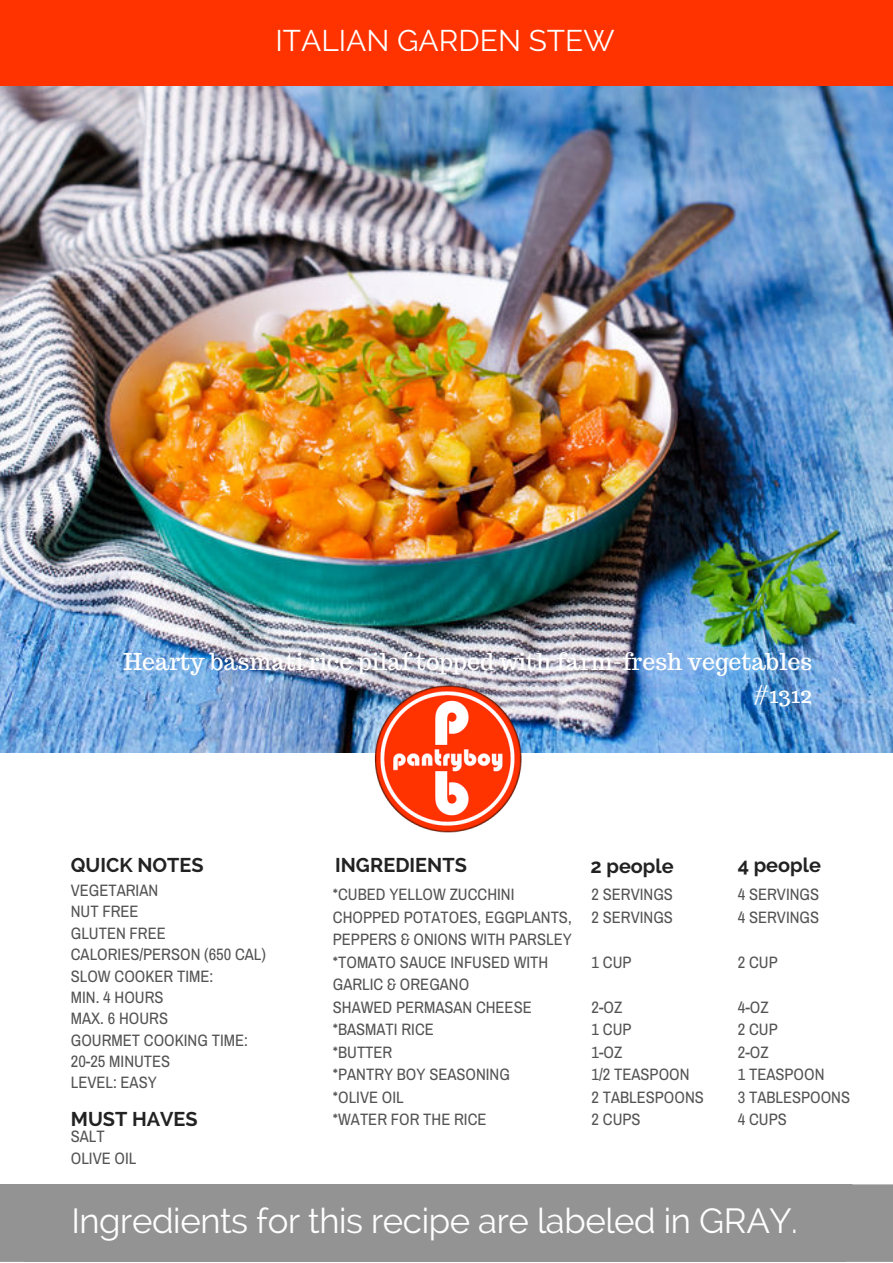
<style>
.page{position:relative;width:893px;height:1263px;background:#fff}
.page>*{position:absolute;margin:0;border:0;box-sizing:border-box;transform-origin:0 0}
.t1{font:34.65px "Raleway";letter-spacing:-.01em;color:#fff}
.t2{font:29.7px "Raleway";color:#fff}
.t3{font:23.1px/32.4px "Trocchi";color:#fff;text-align:right}
.t4{font:700 19.8px "Raleway";color:#222}
.t5{font:16.5px/22.5px "Archivo Narrow";color:#535353}
</style>
<div class="page">
<img style="left:0;top:86px;width:892px;height:666px">
<div style="left:0;top:9px;width:892px;height:66px;background:#f30"></div>
<div style="left:0;top:73px;width:892px;height:13px;background:#f30"></div>
<div style="left:0;top:0;width:892px;height:11px;background:#f30"></div>
<img style="left:371px;top:683px;width:154px;height:150px">
<div style="left:24px;top:1193px;width:822px;height:59px;background:#939393"></div>
<div style="left:0;top:1184px;width:25px;height:10px;background:#939393"></div>
<div style="left:0;top:1193px;width:25px;height:59px;background:#939393"></div>
<svg style="left:0;top:1252px;width:25px;height:10px"></svg>
<div style="left:24px;top:1251px;width:822px;height:10px;background:#939393"></div>
<svg style="left:846px;top:1252px;width:46px;height:9px"></svg>
<div style="left:845px;top:1193px;width:47px;height:59px;background:#939393"></div>
<div style="left:845px;top:1184px;width:47px;height:10px;background:#939393"></div>
<div style="left:24px;top:1184px;width:822px;height:10px;background:#939393"></div>
<h2 class="t2" style="left:275px;top:23px;width:341px">ITALIAN GARDEN STEW</h2>
<h3 class="t3" style="left:123px;top:645px;width:690px">Hearty basmati rice pilaf topped with farm-fresh vegetables #1312</h3>
<p class="t4" style="left:71px;top:853px;width:134px">QUICK NOTES</p>
<p class="t4" style="left:590px;top:854px;width:85px">2 people</p>
<p class="t4" style="left:737px;top:853px;width:85px">4 people</p>
<p class="t5" style="left:71px;top:879px;width:197px;line-height:21.3px">VEGETARIAN<br>NUT FREE<br>GLUTEN FREE<br>CALORIES/PERSON (650 CAL)<br>SLOW COOKER TIME:<br>MIN. 4 HOURS<br>MAX. 6 HOURS<br>GOURMET COOKING TIME:<br>20-25 MINUTES<br>LEVEL: EASY</p>
<p class="t4" style="left:335px;top:853px;width:133px">INGREDIENTS</p>
<p class="t5" style="left:333px;top:883px;width:240px">*CUBED YELLOW ZUCCHINI<br>CHOPPED POTATOES, EGGPLANTS,<br>PEPPERS &amp; ONIONS WITH PARSLEY *TOMATO SAUCE INFUSED WITH<br>GARLIC &amp; OREGANO<br>SHAWED PERMASAN CHEESE *BASMATI RICE<br>*BUTTER<br>*PANTRY BOY SEASONING<br>*OLIVE OIL<br>*WATER FOR THE RICE</p>
<p class="t5" style="left:591px;top:883px;width:83px">2 SERVINGS<br>2 SERVINGS</p>
<p class="t5" style="left:591px;top:950px;width:41px">1 CUP</p>
<p class="t5" style="left:591px;top:995px;width:114px">2-OZ<br>1 CUP<br>1-OZ<br>1/2 TEASPOON<br>2 TABLESPOONS<br>2 CUPS</p>
<p class="t5" style="left:737px;top:883px;width:83px">4 SERVINGS<br>4 SERVINGS</p>
<p class="t5" style="left:737px;top:950px;width:41px">2 CUP</p>
<p class="t5" style="left:737px;top:995px;width:114px">4-OZ<br>2 CUP<br>2-OZ<br>1 TEASPOON<br>3 TABLESPOONS<br>4 CUPS</p>
<p class="t4" style="left:71px;top:1107px;width:128px">MUST HAVES</p>
<p class="t5" style="left:71px;top:1125px;width:67px;line-height:21.3px">SALT<br>OLIVE OIL</p>
<h1 class="t1" style="left:71px;top:1199px;width:727px">Ingredients for this recipe are labeled in GRAY.</h1>
</div>
